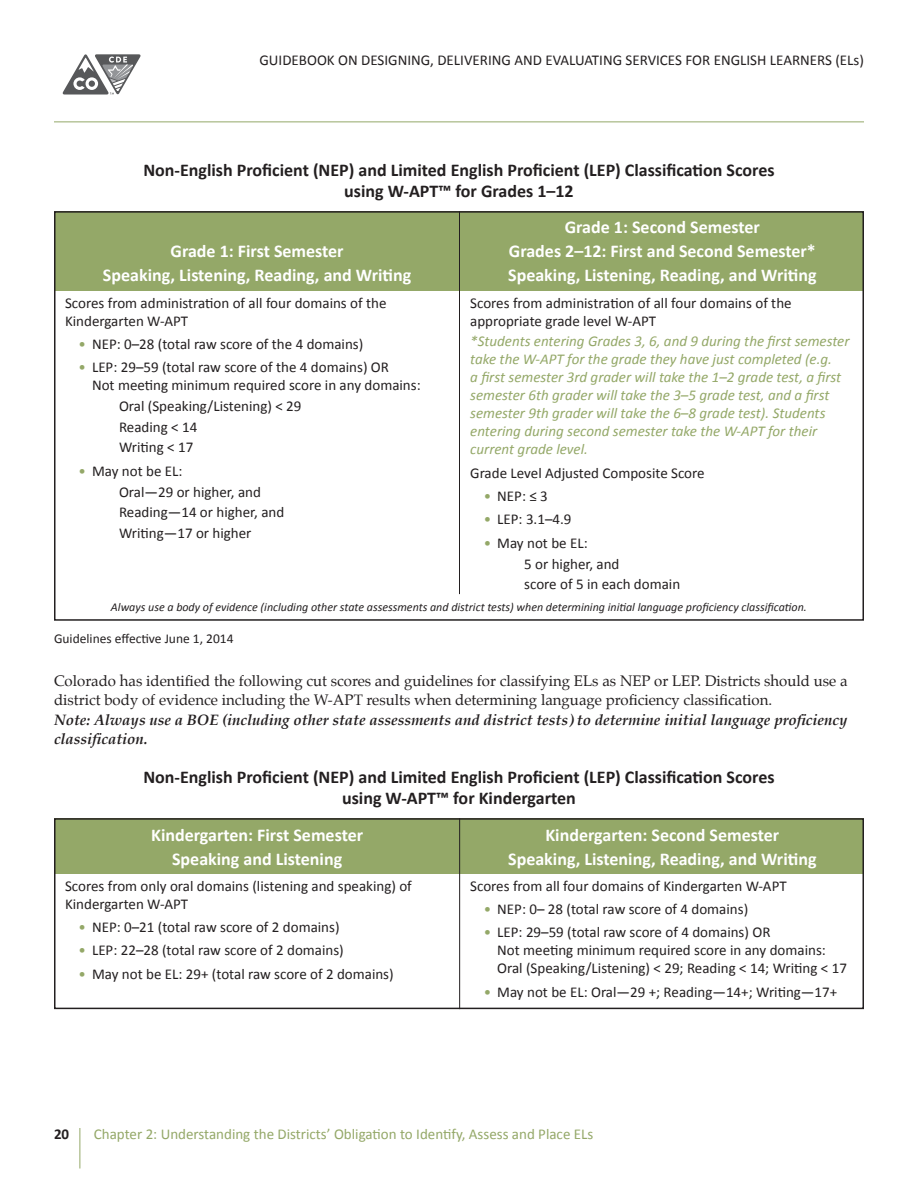
<style>
.page{position:relative;width:918px;height:1188px;background:#fff}
.page>*{position:absolute;margin:0;border:0;box-sizing:border-box;transform-origin:0 0}
.t1{font:700 18px/24px "Calibri";color:#fff;text-align:center}
.t2{font:700 18px/21.6px "Calibri";color:#231f20;text-align:center}
.t3{font:15px/20.7px "Calibri";color:#231f20}
.t4{font:italic 15px/18px "Calibri";color:#94a868}
.t5{font:15px/19.5px "Palatino";color:#231f20}
.t6{font:italic 700 15px/19.5px "Palatino";color:#231f20}
.t7{font:15px "Calibri";color:#94a868}
.t8{font:700 15px "Calibri";color:#231f20}
.t9{font:13.5px "Calibri";color:#231f20}
.t10{font:italic 12px "Calibri";color:#231f20}
.s1{color:#94a868}
</style>
<div class="page">
<div style="left:54px;top:818px;width:810px;height:56px;background:#94a868"></div>
<hr style="left:459px;top:818px;width:1px;height:191px;background:#231f20">
<div style="left:54px;top:818px;width:810px;height:191px;border:2px solid #231f20"></div>
<hr style="left:80px;top:1128px;width:1px;height:40px;background:#94a868">
<svg style="left:62px;top:54px;width:79px;height:41px"></svg>
<hr style="left:54px;top:122px;width:810px;height:1px;background:#94a868">
<div style="left:54px;top:211px;width:810px;height:80px;background:#94a868"></div>
<hr style="left:459px;top:211px;width:1px;height:383px;background:#231f20">
<div style="left:54px;top:211px;width:810px;height:410px;border:2px solid #231f20"></div>
<p class="t3" style="left:260px;top:49px;width:606px">GUIDEBOOK ON DESIGNING, DELIVERING AND EVALUATING SERVICES FOR ENGLISH LEARNERS (ELs)</p>
<p class="t2" style="left:143px;top:158px;width:633px">Non-English Proficient (NEP) and Limited English Proficient (LEP) Classification Scores using W-APT™ for Grades 1–12</p>
<p class="t1" style="left:508px;top:215px;width:310px">Grade 1: Second Semester<br>Grades 2–12: First and Second Semester*<br>Speaking, Listening, Reading, and Writing</p>
<p class="t3" style="left:470px;top:293px;width:323px;line-height:18px">Scores from administration of all four domains of the appropriate grade level W-APT</p>
<p class="t4" style="left:470px;top:332px;width:381px">*Students entering Grades 3, 6, and 9 during the first semester take the W-APT for the grade they have just completed (e.g.<br>a first semester 3rd grader will take the 1–2 grade test, a first semester 6th grader will take the 3–5 grade test, and a first semester 9th grader will take the 6–8 grade test). Students entering during second semester take the W-APT for their current grade level.</p>
<p class="t3" style="left:470px;top:462px;width:236px">Grade Level Adjusted Composite Score</p>
<p class="t3" style="left:484px;top:485px;width:66px"><span class="s1">•</span> NEP: ≤ 3</p>
<p class="t3" style="left:484px;top:508px;width:89px"><span class="s1">•</span> LEP: 3.1–4.9</p>
<p class="t3" style="left:524px;top:532px;width:157px;text-indent:-40px"><span class="s1">•</span> May not be EL:<br>5 or higher, and<br>score of 5 in each domain</p>
<p class="t1" style="left:103px;top:239px;width:310px">Grade 1: First Semester<br>Speaking, Listening, Reading, and Writing</p>
<p class="t3" style="left:65px;top:293px;width:323px;line-height:18px">Scores from administration of all four domains of the<br>Kindergarten W-APT</p>
<p class="t3" style="left:79px;top:333px;width:286px"><span class="s1">•</span> NEP: 0–28 (total raw score of the 4 domains)</p>
<p class="t3" style="left:92px;top:358px;width:330px;line-height:18px;text-indent:-14px"><span class="s1">•</span> LEP: 29–59 (total raw score of the 4 domains) OR<br>Not meeting minimum required score in any domains:</p>
<p class="t3" style="left:119px;top:395px;width:184px">Oral (Speaking/Listening) &lt; 29<br>Reading &lt; 14<br>Writing &lt; 17</p>
<p class="t3" style="left:119px;top:460px;width:167px;text-indent:-40px"><span class="s1">•</span> May not be EL:<br>Oral—29 or higher, and<br>Reading—14 or higher, and<br>Writing—17 or higher</p>
<p class="t10" style="left:111px;top:600px;width:697px">Always use a body of evidence (including other state assessments and district tests) when determining initial language proficiency classification.</p>
<p class="t9" style="left:54px;top:630px;width:181px">Guidelines effective June 1, 2014</p>
<p class="t5" style="left:54px;top:671px;width:795px">Colorado has identified the following cut scores and guidelines for classifying ELs as NEP or LEP. Districts should use a district body of evidence including the W-APT results when determining language proficiency classification.</p>
<p class="t6" style="left:54px;top:710px;width:795px">Note: Always use a BOE (including other state assessments and district tests) to determine initial language proficiency classification.</p>
<p class="t2" style="left:143px;top:765px;width:633px">Non-English Proficient (NEP) and Limited English Proficient (LEP) Classification Scores using W-APT™ for Kindergarten</p>
<p class="t1" style="left:508px;top:822px;width:310px">Kindergarten: Second Semester<br>Speaking, Listening, Reading, and Writing</p>
<p class="t3" style="left:470px;top:875px;width:318px">Scores from all four domains of Kindergarten W-APT</p>
<p class="t3" style="left:484px;top:898px;width:266px"><span class="s1">•</span> NEP: 0– 28 (total raw score of 4 domains)</p>
<p class="t3" style="left:497px;top:923px;width:351px;line-height:18px;text-indent:-14px"><span class="s1">•</span> LEP: 29–59 (total raw score of 4 domains) OR<br>Not meeting minimum required score in any domains:<br>Oral (Speaking/Listening) &lt; 29; Reading &lt; 14; Writing &lt; 17</p>
<p class="t3" style="left:484px;top:981px;width:355px"><span class="s1">•</span> May not be EL: Oral—29 +; Reading—14+; Writing—17+</p>
<p class="t1" style="left:151px;top:822px;width:213px">Kindergarten: First Semester<br>Speaking and Listening</p>
<p class="t3" style="left:65px;top:876px;width:348px;line-height:18px">Scores from only oral domains (listening and speaking) of<br>Kindergarten W-APT</p>
<p class="t3" style="left:79px;top:916px;width:263px"><span class="s1">•</span> NEP: 0–21 (total raw score of 2 domains)</p>
<p class="t3" style="left:79px;top:939px;width:267px"><span class="s1">•</span> LEP: 22–28 (total raw score of 2 domains)</p>
<p class="t3" style="left:79px;top:963px;width:317px"><span class="s1">•</span> May not be EL: 29+ (total raw score of 2 domains)</p>
<p class="t8" style="left:54px;top:1125px;width:17px">20</p>
<p class="t7" style="left:94px;top:1125px;width:501px">Chapter 2: Understanding the Districts’ Obligation to Identify, Assess and Place ELs</p>
</div>
